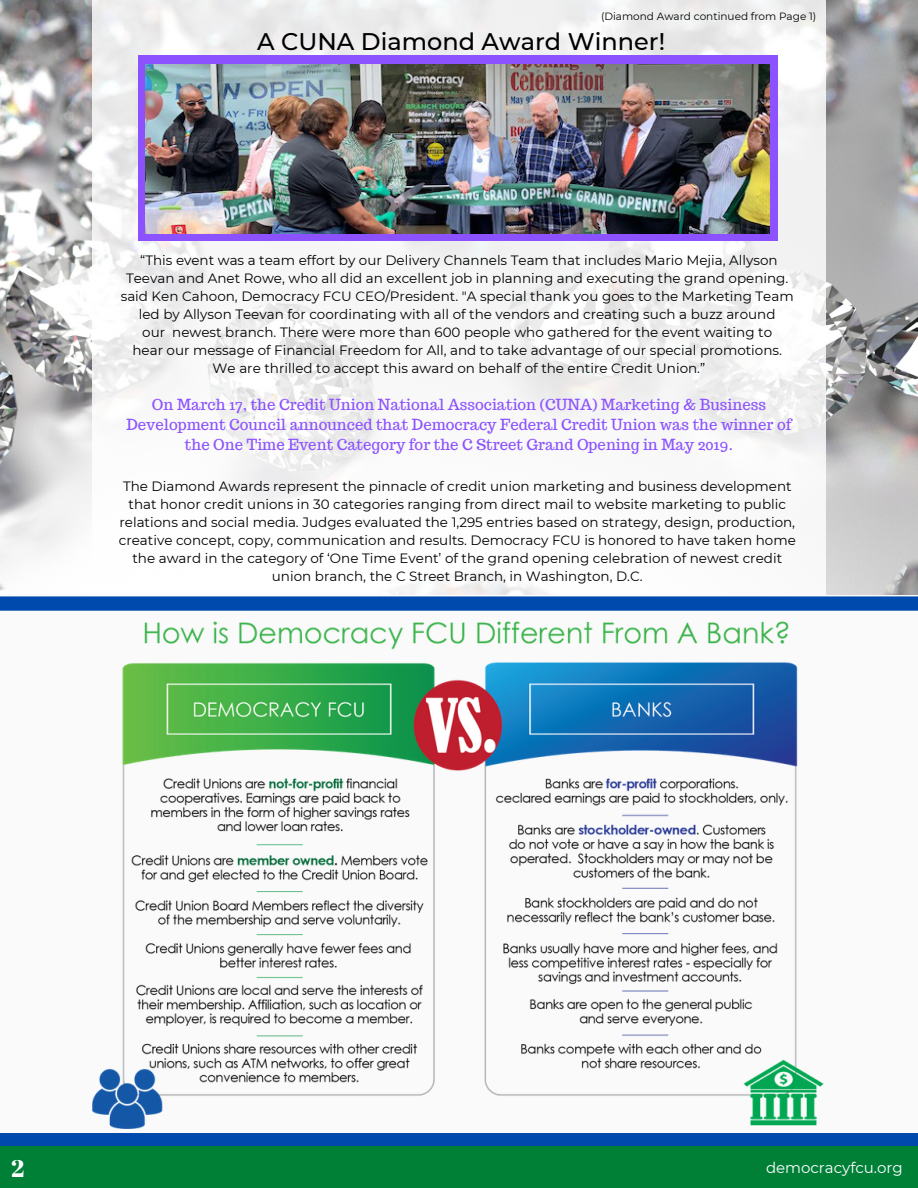
<style>
.page{position:relative;width:918px;height:1188px;background:#fafafa}
.page>*{position:absolute;margin:0;border:0;box-sizing:border-box;transform-origin:0 0}
.t1{font:500 24px "Montserrat";color:#000}
.t2{font:24px "Abril Fatface";color:#fff}
.t3{font:15px/20.2px "Trocchi";color:#8c52ff;text-align:center}
.t4{font:15px "Montserrat";color:#fff}
.t5{font:13.5px/18px "Montserrat";color:#000;text-align:center}
.t6{font:10.5px "Montserrat";color:#000}
</style>
<div class="page">
<div style="left:0;top:1133px;width:918px;height:55px;background:#004aad"></div>
<div style="left:0;top:1146px;width:918px;height:42px;background:#008037"></div>
<img style="left:92px;top:621px;width:732px;height:508px">
<img style="left:0;top:0;width:918px;height:594px">
<svg style="left:92px;top:0;width:734px;height:595px"></svg>
<svg style="left:0;top:596px;width:918px;height:15px;background:#0b52b0"></svg>
<div style="left:139px;top:56px;width:639px;height:185px;background:#8c52ff"></div>
<img style="left:146px;top:65px;width:623px;height:168px">
<p class="t6" style="left:601px;top:10px;width:217px">(Diamond Award continued from Page 1)</p>
<h1 class="t1" style="left:257px;top:27px;width:409px">A CUNA Diamond Award Winner!</h1>
<p class="t5" style="left:121px;top:251px;width:674px">“This event was a team effort by our Delivery Channels Team that includes Mario Mejia, Allyson Teevan and Anet Rowe, who all did an excellent job in planning and executing the grand opening. said Ken Cahoon, Democracy FCU CEO/President. "A special thank you goes to the Marketing Team led by Allyson Teevan for coordinating with all of the vendors and creating such a buzz around<br>our newest branch. There were more than 600 people who gathered for the event waiting to<br>hear our message of Financial Freedom for All, and to take advantage of our special promotions.<br>We are thrilled to accept this award on behalf of the entire Credit Union.”</p>
<p class="t3" style="left:126px;top:394px;width:667px">On March 17, the Credit Union National Association (CUNA) Marketing &amp; Business<br>Development Council announced that Democracy Federal Credit Union was the winner of the One Time Event Category for the C Street Grand Opening in May 2019.</p>
<p class="t5" style="left:119px;top:477px;width:679px">The Diamond Awards represent the pinnacle of credit union marketing and business development that honor credit unions in 30 categories ranging from direct mail to website marketing to public relations and social media. Judges evaluated the 1,295 entries based on strategy, design, production, creative concept, copy, communication and results. Democracy FCU is honored to have taken home the award in the category of ‘One Time Event’ of the grand opening celebration of newest credit union branch, the C Street Branch, in Washington, D.C.</p>
<h1 class="t2" style="left:11px;top:1151px;width:15px">2</h1>
<p class="t4" style="left:766px;top:1158px;width:138px">democracyfcu.org</p>
</div>
